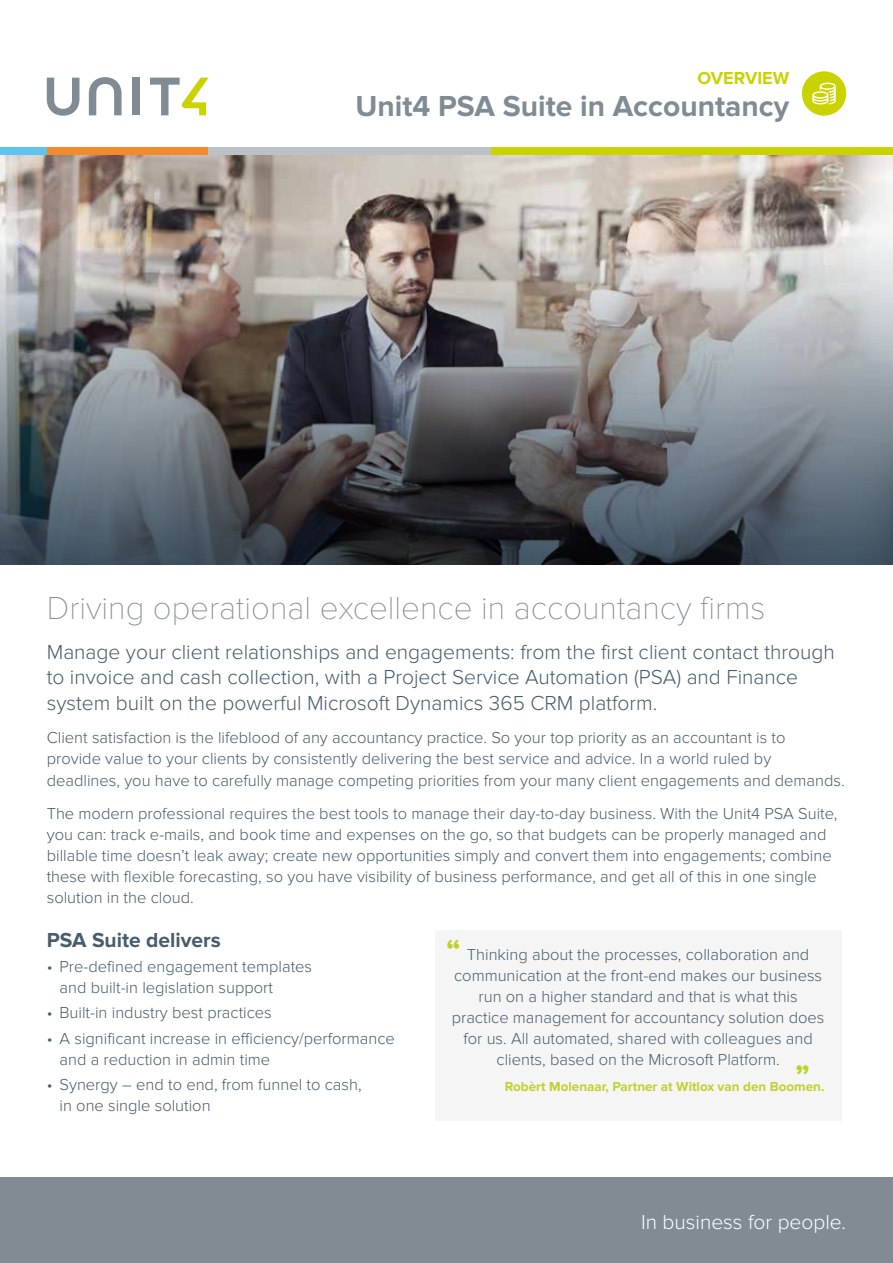
<style>
.page{position:relative;width:893px;height:1263px;background:#fff}
.page>*{position:absolute;margin:0;border:0;box-sizing:border-box;transform-origin:0 0}
.t1{font:100 33px "Proxima Nova T";color:#808b94}
.t2{font:700 30px "Proxima Nova";color:#808b94}
.t3{font:28.5px "Proxima Nova Extrabld";color:#c0d12e}
.t4{font:300 21px/25.5px "Proxima Nova";color:#475c6d}
.t5{font:300 21px "Proxima Nova";color:#fff}
.t6{font:700 21px "Proxima Nova";color:#475c6d}
.t7{font:700 18px "Proxima Nova";color:#cad200}
.t8{font:300 16.5px/21px "Proxima Nova";color:#475c6d}
.t9{font:700 13.5px "Proxima Nova";color:#c0d12e}
</style>
<div class="page">
<svg style="left:47px;top:78px;width:32px;height:38px"></svg>
<svg style="left:89px;top:77px;width:33px;height:38px"></svg>
<div style="left:133px;top:78px;width:7px;height:37px;background:#808b94"></div>
<svg style="left:150px;top:78px;width:59px;height:37px"></svg>
<div style="left:0;top:148px;width:47px;height:7px;background:#5dc5ed"></div>
<div style="left:47px;top:148px;width:162px;height:7px;background:#f28b2d"></div>
<div style="left:209px;top:148px;width:283px;height:7px;background:#bcc1c8"></div>
<div style="left:492px;top:148px;width:401px;height:7px;background:#cad200"></div>
<div style="left:0;top:1178px;width:893px;height:85px;background:#808b94"></div>
<img style="left:0;top:155px;width:893px;height:410px">
<div style="left:802px;top:71px;width:44px;height:45px;background:#cad200;border-radius:50%"></div>
<svg style="left:812px;top:83px;width:24px;height:21px"></svg>
<div style="left:435px;top:930px;width:406px;height:190px;background:#f5f5f5"></div>
<p class="t7" style="left:697px;top:67px;width:93px">OVERVIEW</p>
<h2 class="t2" style="left:355px;top:88px;width:435px">Unit4 PSA Suite in Accountancy</h2>
<h1 class="t1" style="left:47px;top:589px;width:720px">Driving operational excellence in accountancy firms</h1>
<p class="t4" style="left:47px;top:639px;width:790px">Manage your client relationships and engagements: from the first client contact through to invoice and cash collection, with a Project Service Automation (PSA) and Finance system built on the powerful Microsoft Dynamics 365 CRM platform.</p>
<p class="t8" style="left:47px;top:728px;width:799px">Client satisfaction is the lifeblood of any accountancy practice. So your top priority as an accountant is to<br>provide value to your clients by consistently delivering the best service and advice. In a world ruled by deadlines, you have to carefully manage competing priorities from your many client engagements and demands.</p>
<p class="t8" style="left:47px;top:803px;width:792px">The modern professional requires the best tools to manage their day-to-day business. With the Unit4 PSA Suite, you can: track e-mails, and book time and expenses on the go, so that budgets can be properly managed and billable time doesn’t leak away; create new opportunities simply and convert them into engagements; combine these with flexible forecasting, so you have visibility of business performance, and get all of this in one single solution in the cloud.</p>
<p class="t6" style="left:47px;top:928px;width:175px">PSA Suite delivers</p>
<p class="t8" style="left:60px;top:956px;width:254px;text-indent:-13px">• Pre-defined engagement templates and built-in legislation support</p>
<p class="t8" style="left:47px;top:1002px;width:227px">• Built-in industry best practices</p>
<p class="t8" style="left:60px;top:1028px;width:337px;text-indent:-13px">• A significant increase in efficiency/performance and a reduction in admin time</p>
<p class="t8" style="left:60px;top:1074px;width:304px;text-indent:-13px">• Synergy – end to end, from funnel to cash, in one single solution</p>
<h3 class="t3" style="left:446px;top:933px;width:16px">“</h3>
<p class="t8" style="left:452px;top:944px;width:374px;text-align:center">Thinking about the processes, collaboration and communication at the front-end makes our business run on a higher standard and that is what this practice management for accountancy solution does for us. All automated, shared with colleagues and clients, based on the Microsoft Platform.</p>
<p class="t9" style="left:505px;top:1078px;width:321px">Robèrt Molenaar, Partner at Witlox van den Boomen.</p>
<h3 class="t3" style="left:809px;top:1081px;width:16px;rotate:-180deg">“</h3>
<p class="t5" style="left:641px;top:1210px;width:207px">In business for people.</p>
</div>
